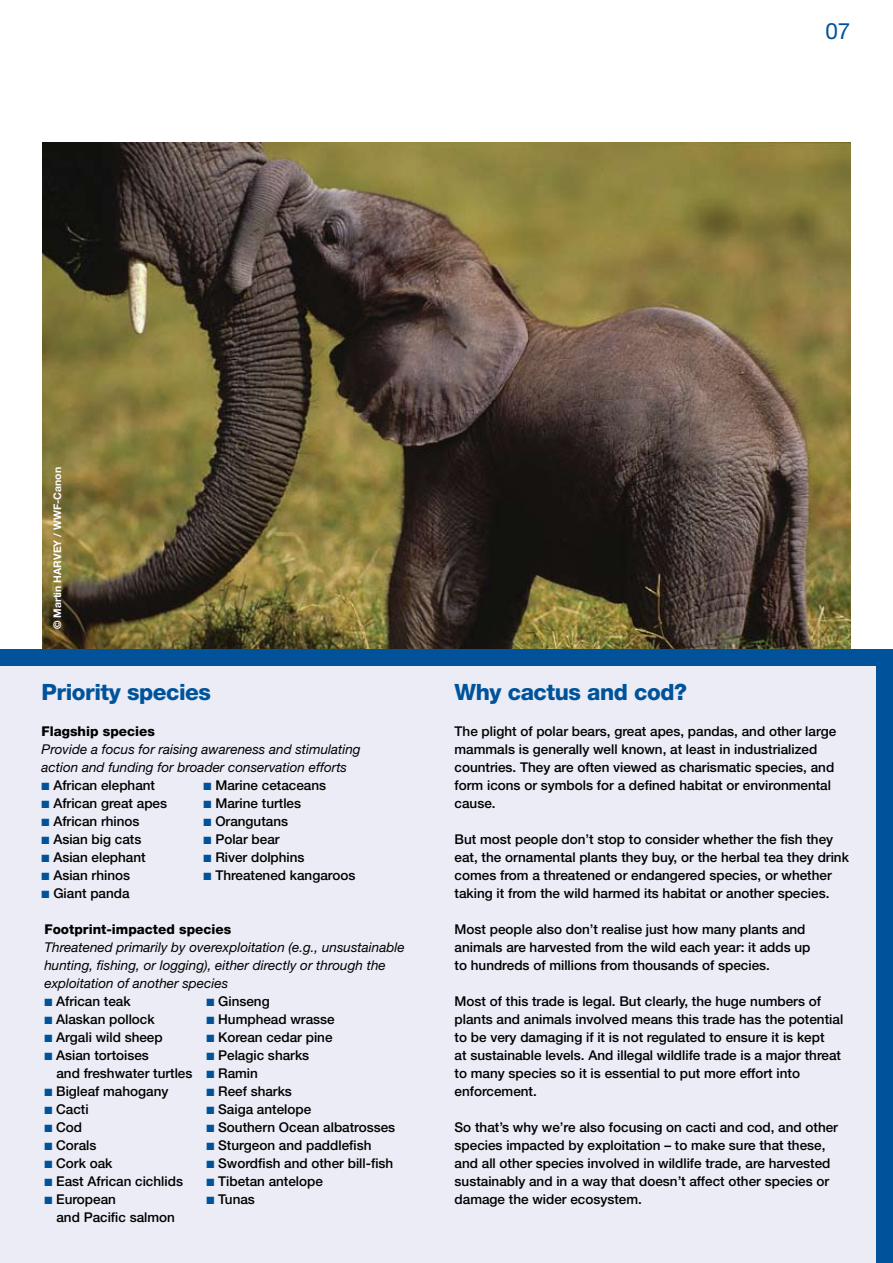
<style>
.page{position:relative;width:893px;height:1263px;background:#fff}
.page>*{position:absolute;margin:0;border:0;box-sizing:border-box;transform-origin:0 0}
.t1{font:800 22.5px "Helvetica Neue";letter-spacing:-.02em;color:#00539b}
.t2{font:22.5px "Helvetica Neue";color:#00539b}
.t3{font:500 13.5px/18px "Helvetica Neue";color:#000}
.t4{font:italic 13.5px/18px "Helvetica Neue";color:#000}
.t5{font:800 13.5px "Helvetica Neue";color:#000}
.t6{font:700 10.5px "Helvetica Neue";color:#fff}
.s1{color:#00539b}
</style>
<div class="page">
<div style="left:0;top:658px;width:893px;height:605px;background:#ebecf5"></div>
<img style="left:43px;top:142px;width:807px;height:508px">
<div style="left:877px;top:660px;width:16px;height:603px;background:#00539b"></div>
<div style="left:0;top:650px;width:893px;height:16px;background:#00539b"></div>
<h1 class="t2" style="left:825px;top:18px;width:27px">07</h1>
<p class="t6" style="left:51px;top:629px;width:164px;rotate:-90deg">© Martin HARVEY / WWF-Canon</p>
<h1 class="t1" style="left:42px;top:679px;width:171px">Priority species</h1>
<p class="t5" style="left:42px;top:723px;width:115px">Flagship species</p>
<p class="t4" style="left:42px;top:740px;width:321px">Provide a focus for raising awareness and stimulating action and funding for broader conservation efforts</p>
<p class="t3" style="left:42px;top:776px;width:115px"><span class="s1">■</span> African elephant</p>
<p class="t3" style="left:204px;top:776px;width:124px"><span class="s1">■</span> Marine cetaceans</p>
<p class="t3" style="left:42px;top:794px;width:127px"><span class="s1">■</span> African great apes</p>
<p class="t3" style="left:204px;top:794px;width:99px"><span class="s1">■</span> Marine turtles</p>
<p class="t3" style="left:42px;top:812px;width:100px"><span class="s1">■</span> African rhinos</p>
<p class="t3" style="left:204px;top:812px;width:86px"><span class="s1">■</span> Orangutans</p>
<p class="t3" style="left:42px;top:830px;width:101px"><span class="s1">■</span> Asian big cats</p>
<p class="t3" style="left:204px;top:830px;width:78px"><span class="s1">■</span> Polar bear</p>
<p class="t3" style="left:42px;top:848px;width:106px"><span class="s1">■</span> Asian elephant</p>
<p class="t3" style="left:204px;top:848px;width:103px"><span class="s1">■</span> River dolphins</p>
<p class="t3" style="left:42px;top:866px;width:90px"><span class="s1">■</span> Asian rhinos</p>
<p class="t3" style="left:204px;top:866px;width:153px"><span class="s1">■</span> Threatened kangaroos</p>
<p class="t3" style="left:42px;top:884px;width:90px"><span class="s1">■</span> Giant panda</p>
<p class="t5" style="left:44px;top:921px;width:188px">Footprint-impacted species</p>
<p class="t4" style="left:44px;top:938px;width:362px">Threatened primarily by overexploitation (e.g., unsustainable hunting, fishing, or logging), either directly or through the exploitation of another species</p>
<p class="t3" style="left:44px;top:992px;width:88px"><span class="s1">■</span> African teak</p>
<p class="t3" style="left:206px;top:992px;width:65px"><span class="s1">■</span> Ginseng</p>
<p class="t3" style="left:44px;top:1010px;width:112px"><span class="s1">■</span> Alaskan pollock</p>
<p class="t3" style="left:206px;top:1010px;width:130px"><span class="s1">■</span> Humphead wrasse</p>
<p class="t3" style="left:44px;top:1028px;width:120px"><span class="s1">■</span> Argali wild sheep</p>
<p class="t3" style="left:206px;top:1028px;width:128px"><span class="s1">■</span> Korean cedar pine</p>
<p class="t3" style="left:44px;top:1046px;width:106px"><span class="s1">■</span> Asian tortoises</p>
<p class="t3" style="left:56px;top:1046px;width:254px;text-indent:150px"><span class="s1">■</span> Pelagic sharks and freshwater turtles <span class="s1">■</span> Ramin</p>
<p class="t3" style="left:44px;top:1082px;width:126px"><span class="s1">■</span> Bigleaf mahogany</p>
<p class="t3" style="left:206px;top:1082px;width:87px"><span class="s1">■</span> Reef sharks</p>
<p class="t3" style="left:44px;top:1100px;width:46px"><span class="s1">■</span> Cacti</p>
<p class="t3" style="left:206px;top:1100px;width:106px"><span class="s1">■</span> Saiga antelope</p>
<p class="t3" style="left:44px;top:1118px;width:39px"><span class="s1">■</span> Cod</p>
<p class="t3" style="left:206px;top:1118px;width:190px"><span class="s1">■</span> Southern Ocean albatrosses</p>
<p class="t3" style="left:44px;top:1136px;width:54px"><span class="s1">■</span> Corals</p>
<p class="t3" style="left:206px;top:1136px;width:167px"><span class="s1">■</span> Sturgeon and paddlefish</p>
<p class="t3" style="left:44px;top:1154px;width:70px"><span class="s1">■</span> Cork oak</p>
<p class="t3" style="left:206px;top:1154px;width:188px"><span class="s1">■</span> Swordfish and other bill-fish</p>
<p class="t3" style="left:44px;top:1172px;width:140px"><span class="s1">■</span> East African cichlids</p>
<p class="t3" style="left:206px;top:1172px;width:118px"><span class="s1">■</span> Tibetan antelope</p>
<p class="t3" style="left:44px;top:1190px;width:73px"><span class="s1">■</span> European</p>
<p class="t3" style="left:206px;top:1190px;width:50px"><span class="s1">■</span> Tunas</p>
<p class="t3" style="left:56px;top:1208px;width:120px">and Pacific salmon</p>
<h1 class="t1" style="left:455px;top:679px;width:234px">Why cactus and cod?</h1>
<p class="t3" style="left:455px;top:722px;width:383px">The plight of polar bears, great apes, pandas, and other large mammals is generally well known, at least in industrialized countries. They are often viewed as charismatic species, and form icons or symbols for a defined habitat or environmental cause.</p>
<p class="t3" style="left:455px;top:830px;width:396px">But most people don’t stop to consider whether the fish they eat, the ornamental plants they buy, or the herbal tea they drink comes from a threatened or endangered species, or whether taking it from the wild harmed its habitat or another species.</p>
<p class="t3" style="left:455px;top:920px;width:357px">Most people also don’t realise just how many plants and animals are harvested from the wild each year: it adds up to hundreds of millions from thousands of species.</p>
<p class="t3" style="left:455px;top:992px;width:390px">Most of this trade is legal. But clearly, the huge numbers of plants and animals involved means this trade has the potential to be very damaging if it is not regulated to ensure it is kept<br>at sustainable levels. And illegal wildlife trade is a major threat to many species so it is essential to put more effort into enforcement.</p>
<p class="t3" style="left:455px;top:1118px;width:385px">So that’s why we’re also focusing on cacti and cod, and other species impacted by exploitation – to make sure that these, and all other species involved in wildlife trade, are harvested sustainably and in a way that doesn’t affect other species or damage the wider ecosystem.</p>
</div>
